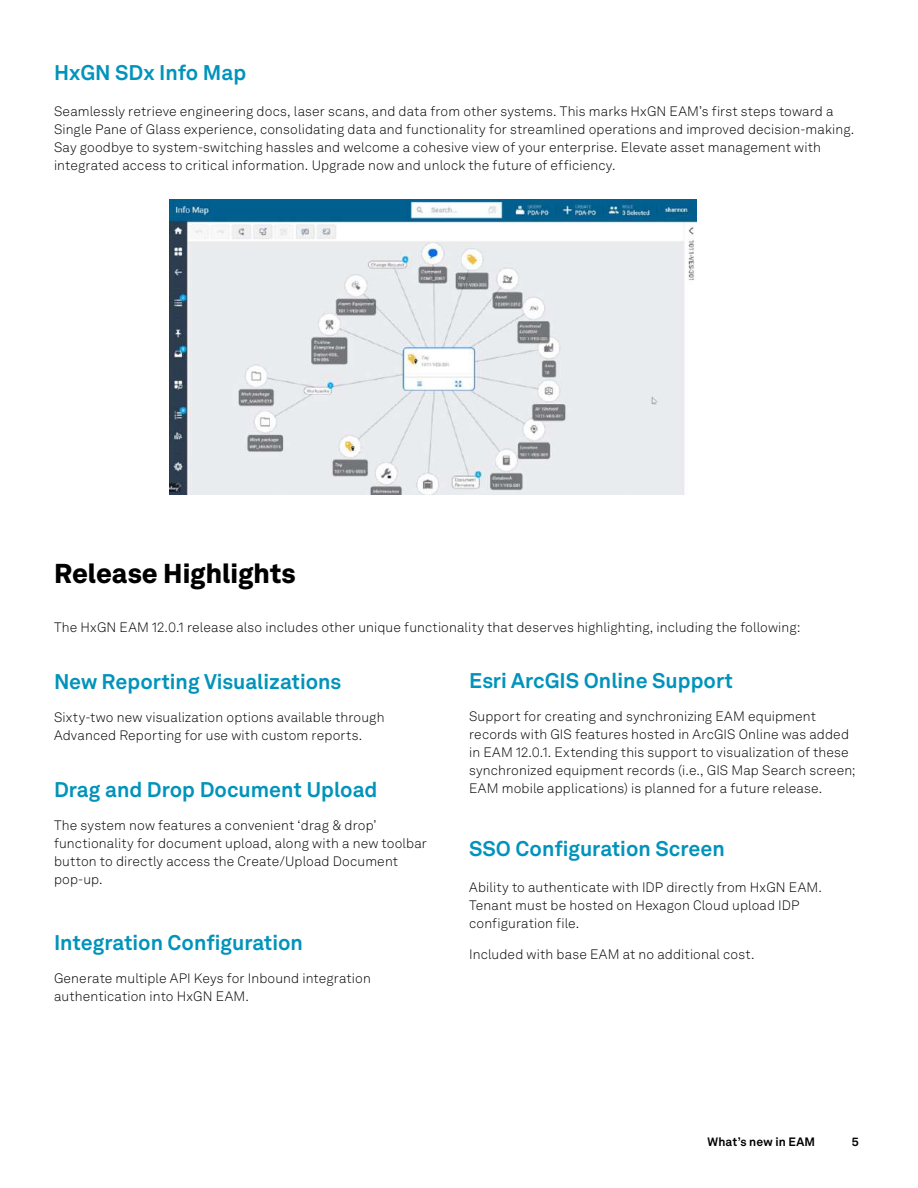
<style>
.page{position:relative;width:918px;height:1188px;background:#fff}
.page>*{position:absolute;margin:0;border:0;box-sizing:border-box;transform-origin:0 0}
.t1{font:900 27px "Hexagon Akkurat";letter-spacing:-.005em;color:#000}
.t2{font:700 21px "Hexagon Akkurat";color:#0093bb}
.t3{font:300 13.5px/18px "Hexagon Akkurat";letter-spacing:.01em;color:#000}
.t4{font:700 12px "Hexagon Akkurat";letter-spacing:.015em;color:#000}
</style>
<div class="page">
<img style="left:170px;top:200px;width:526px;height:295px">
<h2 class="t2" style="left:54px;top:56px;width:194px">HxGN SDx Info Map</h2>
<p class="t3" style="left:54px;top:102px;width:802px">Seamlessly retrieve engineering docs, laser scans, and data from other systems. This marks HxGN EAM’s first steps toward a Single Pane of Glass experience, consolidating data and functionality for streamlined operations and improved decision-making.<br>Say goodbye to system-switching hassles and welcome a cohesive view of your enterprise. Elevate asset management with integrated access to critical information. Upgrade now and unlock the future of efficiency.</p>
<h1 class="t1" style="left:54px;top:552px;width:243px">Release Highlights</h1>
<p class="t3" style="left:54px;top:618px;width:748px">The HxGN EAM 12.0.1 release also includes other unique functionality that deserves highlighting, including the following:</p>
<h2 class="t2" style="left:54px;top:666px;width:289px">New Reporting Visualizations</h2>
<p class="t3" style="left:54px;top:708px;width:332px">Sixty-two new visualization options available through<br>Advanced Reporting for use with custom reports.</p>
<h2 class="t2" style="left:54px;top:774px;width:325px">Drag and Drop Document Upload</h2>
<p class="t3" style="left:54px;top:816px;width:375px">The system now features a convenient ‘drag &amp; drop’ functionality for document upload, along with a new toolbar button to directly access the Create/Upload Document pop-up.</p>
<h2 class="t2" style="left:469px;top:664px;width:265px">Esri ArcGIS Online Support</h2>
<p class="t3" style="left:469px;top:707px;width:388px">Support for creating and synchronizing EAM equipment records with GIS features hosted in ArcGIS Online was added in EAM 12.0.1. Extending this support to visualization of these synchronized equipment records (i.e., GIS Map Search screen; EAM mobile applications) is planned for a future release.</p>
<h2 class="t2" style="left:469px;top:832px;width:257px">SSO Configuration Screen</h2>
<p class="t3" style="left:469px;top:878px;width:354px">Ability to authenticate with IDP directly from HxGN EAM.<br>Tenant must be hosted on Hexagon Cloud upload IDP configuration file.</p>
<p class="t3" style="left:469px;top:945px;width:287px">Included with base EAM at no additional cost.</p>
<h2 class="t2" style="left:54px;top:927px;width:250px">Integration Configuration</h2>
<p class="t3" style="left:54px;top:969px;width:318px">Generate multiple API Keys for Inbound integration authentication into HxGN EAM.</p>
<p class="t4" style="left:707px;top:1133px;width:109px">What’s new in EAM</p>
<p class="t4" style="left:852px;top:1133px;width:9px">5</p>
</div>
